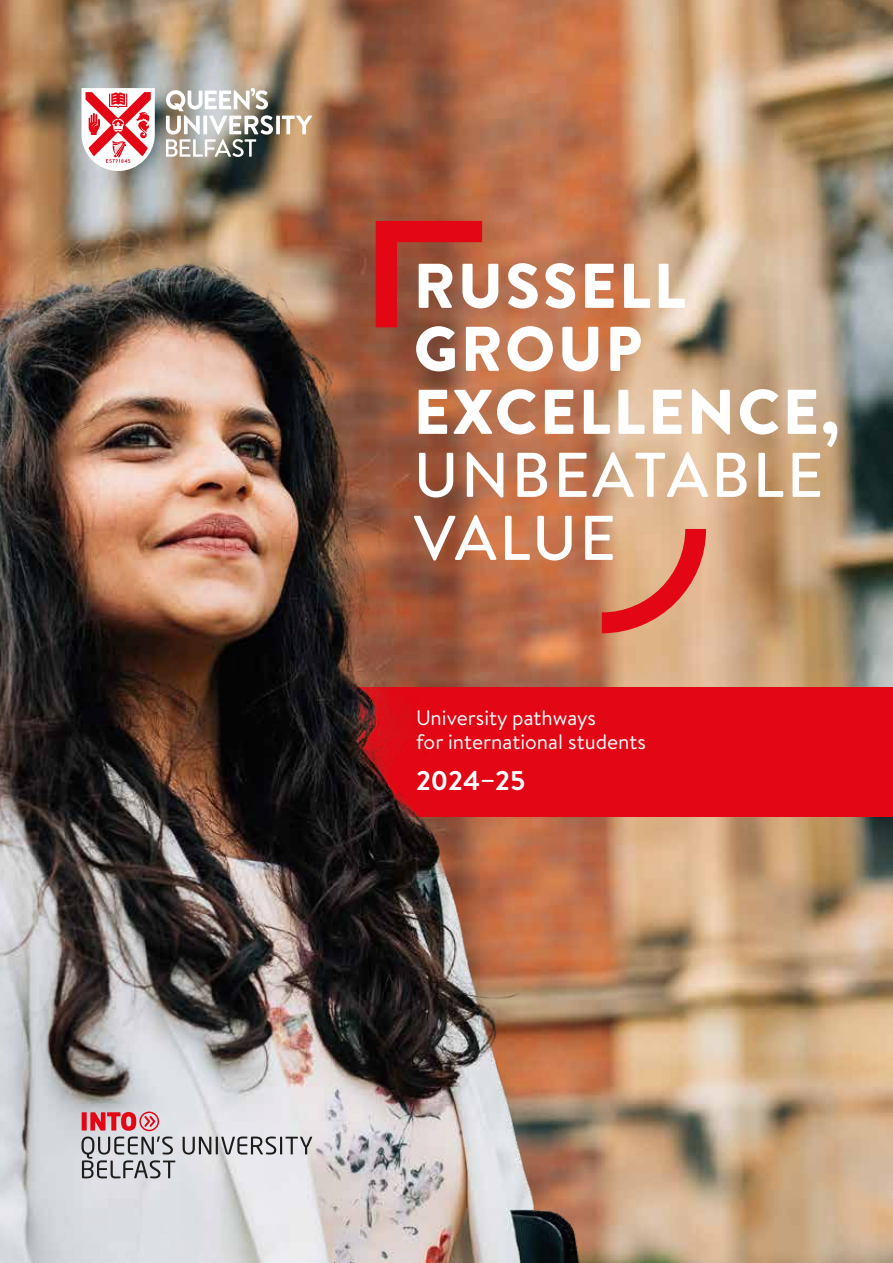
<style>
.page{position:relative;width:893px;height:1263px;background:#fff}
.page>*{position:absolute;margin:0;border:0;box-sizing:border-box;transform-origin:0 0}
.t1{font:900 63px/63px "Brandon Text";letter-spacing:.04em;color:#fff}
.t2{font:500 63px/63px "Brandon Text";letter-spacing:.04em;color:#fff}
.t3{font:700 27px "Brandon Text";color:#fff}
.t4{font:21px/24px "Brandon Text";color:#fff}
</style>
<div class="page">
<img style="left:0;top:0;width:893px;height:1263px">
<svg style="left:0;top:687px;width:893px;height:129px;background:#941117"></svg>
<svg style="left:276px;top:116px;width:4px;height:18px"></svg>
<svg style="left:282px;top:116px;width:30px;height:18px"></svg>
<svg style="left:166px;top:88px;width:107px;height:69px"></svg>
<svg style="left:81px;top:88px;width:74px;height:83px"></svg>
<svg style="left:376px;top:221px;width:106px;height:106px;background:#b4392e"></svg>
<svg style="left:602px;top:529px;width:104px;height:104px;background:#df8066"></svg>
<svg style="left:183px;top:1136px;width:129px;height:18px;background:#a9a8ab"></svg>
<svg style="left:81px;top:1111px;width:94px;height:67px;background:#bda3a8"></svg>
<h1 class="t1" style="left:414px;top:253px;width:427px">RUSSELL<br>GROUP<br>EXCELLENCE,</h1>
<h1 class="t2" style="left:414px;top:442px;width:411px">UNBEATABLE<br>VALUE</h1>
<p class="t4" style="left:416px;top:705px;width:231px">University pathways<br>for international students</p>
<p class="t3" style="left:416px;top:762px;width:111px">2024–25</p>
</div>
